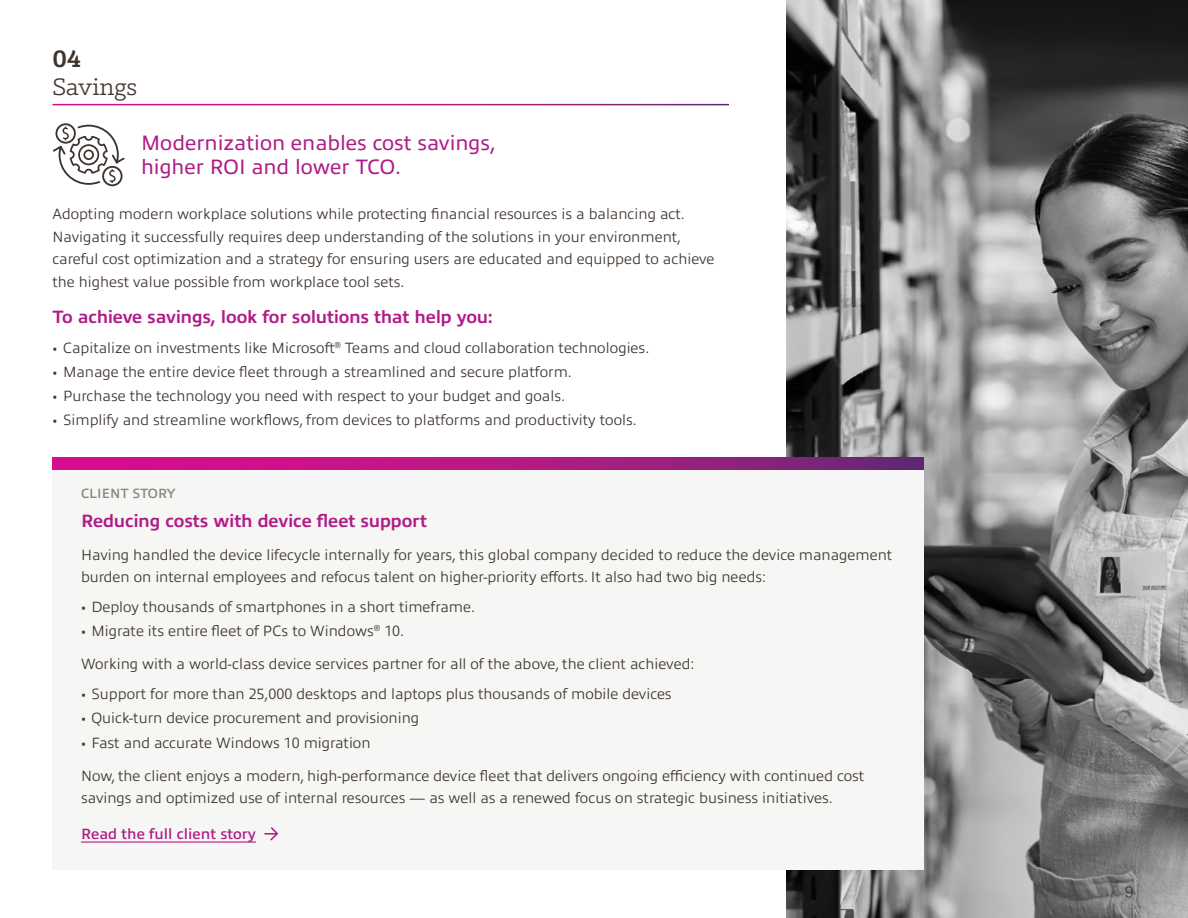
<style>
.page{position:relative;width:1188px;height:918px;background:#fff}
.page>*{position:absolute;margin:0;border:0;box-sizing:border-box;transform-origin:0 0}
.t1{font:27px "Klinic Slab";color:#3e332d}
.t2{font:700 27px "Klinic Slab";color:#3e332d}
.t3{font:21px/24px "Allumi Pro";color:#b01c87}
.t4{font:700 18px "Allumi Pro";letter-spacing:-.015em;color:#b01c87}
.t5{font:18px "Klinic Slab";color:#3e332d}
.t6{font:300 15px/22.5px "Allumi Pro";color:#3e332d}
.t7{font:600 15px "Allumi Pro";color:#b01c87}
.t8{font:600 13.5px "Allumi Pro";color:#8b8581}
</style>
<div class="page">
<img style="left:786px;top:0;width:402px;height:918px">
<div style="left:52px;top:466px;width:872px;height:404px;background:#f6f6f5"></div>
<svg style="left:52px;top:458px;width:872px;height:12px;background:#ad1983"></svg>
<hr style="left:81px;top:841px;width:175px;height:2px;background:#b01c87">
<svg style="left:264px;top:827px;width:15px;height:14px"></svg>
<svg style="left:53px;top:123px;width:72px;height:63px"></svg>
<h1 class="t2" style="left:52px;top:41px;width:30px">04</h1>
<h1 class="t1" style="left:52px;top:70px;width:86px">Savings</h1>
<h2 class="t3" style="left:141px;top:130px;width:356px">Modernization enables cost savings, higher ROI and lower TCO.</h2>
<p class="t6" style="left:52px;top:202px;width:664px">Adopting modern workplace solutions while protecting financial resources is a balancing act.<br>Navigating it successfully requires deep understanding of the solutions in your environment, careful cost optimization and a strategy for ensuring users are educated and equipped to achieve the highest value possible from workplace tool sets.</p>
<p class="t4" style="left:52px;top:303px;width:442px">To achieve savings, look for solutions that help you:</p>
<p class="t6" style="left:52px;top:335px;width:598px">• Capitalize on investments like Microsoft<sup>®</sup> Teams and cloud collaboration technologies.</p>
<p class="t6" style="left:53px;top:359px;width:521px">• Manage the entire device fleet through a streamlined and secure platform.</p>
<p class="t6" style="left:53px;top:383px;width:514px">• Purchase the technology you need with respect to your budget and goals.</p>
<p class="t6" style="left:53px;top:408px;width:586px">• Simplify and streamline workflows, from devices to platforms and productivity tools.</p>
<p class="t8" style="left:81px;top:484px;width:96px">CLIENT STORY</p>
<p class="t4" style="left:81px;top:507px;width:348px">Reducing costs with device fleet support</p>
<p class="t6" style="left:81px;top:542px;width:813px">Having handled the device lifecycle internally for years, this global company decided to reduce the device management burden on internal employees and refocus talent on higher-priority efforts. It also had two big needs:</p>
<p class="t6" style="left:81px;top:595px;width:396px">• Deploy thousands of smartphones in a short timeframe.</p>
<p class="t6" style="left:81px;top:619px;width:325px">• Migrate its entire fleet of PCs to Windows<sup>®</sup> 10.</p>
<p class="t6" style="left:81px;top:652px;width:615px">Working with a world-class device services partner for all of the above, the client achieved:</p>
<p class="t6" style="left:81px;top:682px;width:592px">• Support for more than 25,000 desktops and laptops plus thousands of mobile devices</p>
<p class="t6" style="left:81px;top:706px;width:340px">• Quick-turn device procurement and provisioning</p>
<p class="t6" style="left:81px;top:730px;width:291px">• Fast and accurate Windows 10 migration</p>
<p class="t6" style="left:81px;top:763px;width:785px">Now, the client enjoys a modern, high-performance device fleet that delivers ongoing efficiency with continued cost savings and optimized use of internal resources — as well as a renewed focus on strategic business initiatives.</p>
<p class="t7" style="left:81px;top:823px;width:176px">Read the full client story</p>
<p class="t5" style="left:1125px;top:878px;width:11px">9</p>
</div>
